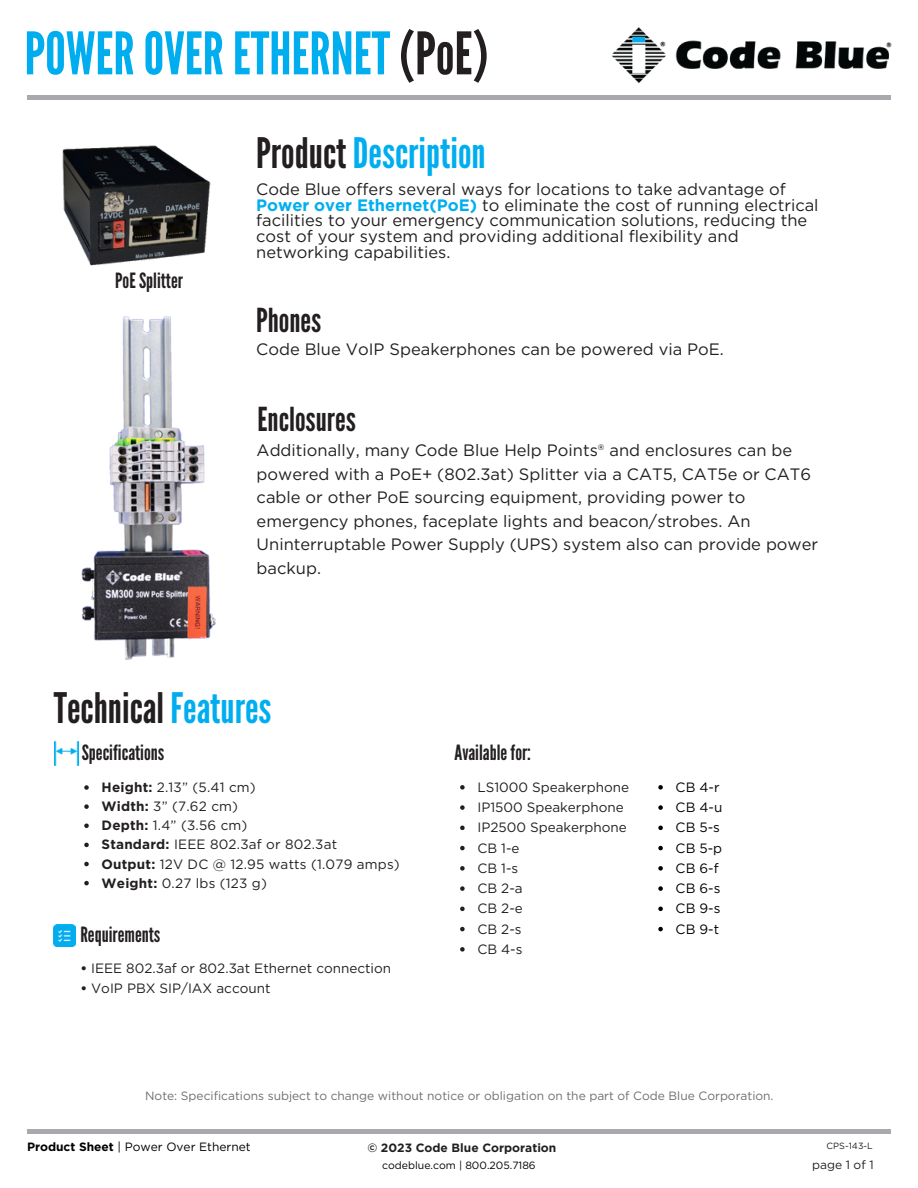
<style>
.page{position:relative;width:918px;height:1188px;background:#fff}
.page>*{position:absolute;margin:0;border:0;box-sizing:border-box;transform-origin:0 0}
.t1{font:58.5px "League Gothic";color:#00aeef}
.t2{font:42px "League Gothic";color:#00aeef}
.t3{font:42px "League Gothic";color:#231f20}
.t4{font:33px "League Gothic";color:#231f20}
.t5{font:21px "League Gothic";color:#231f20}
.t6{font:16.5px/23.7px "Gotham";color:#231f20}
.t7{font:13.5px "Gotham";color:#231f20}
.t8{font:13.5px "Gotham";color:#000}
.t9{font:12px "Gotham";color:#6d6e70}
.t10{font:12px "Gotham";color:#000}
.t11{font:700 12px "Gotham";color:#231f20}
.t12{font:12px "Gotham";color:#231f20}
.t13{font:10.5px "Gotham";color:#000}
.t14{font:9px "Gotham";color:#231f20}
.s1{color:#231f20}
.s2{font-weight:700;color:#00aeef}
.s3{color:#00aeef}
.s4{font-weight:700}
</style>
<div class="page">
<img style="left:612px;top:27px;width:280px;height:57px">
<div style="left:27px;top:95px;width:864px;height:5px;background:#a7a9ac"></div>
<img style="left:62px;top:145px;width:149px;height:121px">
<img style="left:55px;top:741px;width:24px;height:25px">
<img style="left:54px;top:925px;width:21px;height:21px">
<svg style="left:84px;top:785px;width:5px;height:5px"></svg>
<svg style="left:84px;top:804px;width:5px;height:5px"></svg>
<svg style="left:84px;top:824px;width:5px;height:4px"></svg>
<svg style="left:84px;top:843px;width:5px;height:4px"></svg>
<svg style="left:84px;top:862px;width:5px;height:4px"></svg>
<svg style="left:84px;top:881px;width:5px;height:4px"></svg>
<svg style="left:460px;top:785px;width:5px;height:5px"></svg>
<svg style="left:460px;top:805px;width:5px;height:5px"></svg>
<svg style="left:460px;top:826px;width:5px;height:4px"></svg>
<svg style="left:460px;top:846px;width:5px;height:4px"></svg>
<svg style="left:460px;top:866px;width:5px;height:5px"></svg>
<svg style="left:460px;top:886px;width:5px;height:5px"></svg>
<svg style="left:460px;top:907px;width:5px;height:4px"></svg>
<svg style="left:460px;top:927px;width:5px;height:4px"></svg>
<svg style="left:460px;top:947px;width:5px;height:5px"></svg>
<img style="left:81px;top:316px;width:135px;height:344px">
<svg style="left:658px;top:785px;width:5px;height:5px"></svg>
<svg style="left:658px;top:805px;width:5px;height:5px"></svg>
<svg style="left:658px;top:826px;width:5px;height:4px"></svg>
<svg style="left:658px;top:846px;width:5px;height:4px"></svg>
<svg style="left:658px;top:866px;width:5px;height:5px"></svg>
<svg style="left:658px;top:886px;width:5px;height:5px"></svg>
<svg style="left:658px;top:907px;width:5px;height:4px"></svg>
<svg style="left:658px;top:927px;width:5px;height:4px"></svg>
<hr style="left:27px;top:1129px;width:864px;height:4px;background:#a7a9ac">
<p class="t1" style="left:25px;top:20px;width:465px">POWEROVERETHERNET<span class="s1">(PoE)</span></p>
<p class="t2" style="left:256px;top:129px;width:231px"><span class="s1">Product</span>Description</p>
<p class="t5" style="left:115px;top:268px;width:69px">PoESplitter</p>
<p class="t6" style="left:256px;top:181px;width:564px;line-height:15.8px">Code Blue offers several ways for locations to take advantage of <span class="s2">Power over Ethernet(PoE)</span> to eliminate the cost of running electrical facilities to your emergency communication solutions, reducing the cost of your system and providing additional flexibility and networking capabilities.</p>
<p class="t4" style="left:256px;top:301px;width:67px">Phones</p>
<p class="t6" style="left:256px;top:338px;width:469px">Code Blue VoIP Speakerphones can be powered via PoE.</p>
<p class="t4" style="left:257px;top:400px;width:100px">Enclosures</p>
<p class="t6" style="left:257px;top:438px;width:563px">Additionally, many Code Blue Help Points® and enclosures can be powered with a PoE+ (802.3at) Splitter via a CAT5, CAT5e or CAT6 cable or other PoE sourcing equipment, providing power to emergency phones, faceplate lights and beacon/strobes. An Uninterruptable Power Supply (UPS) system also can provide power backup.</p>
<p class="t3" style="left:54px;top:684px;width:219px">Technical <span class="s3">Features</span></p>
<p class="t5" style="left:82px;top:741px;width:84px">Specifications</p>
<p class="t7" style="left:102px;top:779px;width:156px"><span class="s4">Height:</span> 2.13” (5.41 cm)</p>
<p class="t7" style="left:102px;top:798px;width:138px"><span class="s4">Width:</span> 3” (7.62 cm)</p>
<p class="t7" style="left:102px;top:817px;width:147px"><span class="s4">Depth:</span> 1.4” (3.56 cm)</p>
<p class="t7" style="left:102px;top:836px;width:237px"><span class="s4">Standard:</span> IEEE 802.3af or 802.3at</p>
<p class="t7" style="left:102px;top:856px;width:300px"><span class="s4">Output:</span> 12V DC @ 12.95 watts (1.079 amps)</p>
<p class="t7" style="left:102px;top:875px;width:167px"><span class="s4">Weight:</span> 0.27 lbs (123 g)</p>
<p class="t5" style="left:80px;top:923px;width:82px">Requirements</p>
<p class="t7" style="left:80px;top:960px;width:312px"><span class="s4">•</span> IEEE 802.3af or 802.3at Ethernet connection</p>
<p class="t7" style="left:80px;top:980px;width:192px"><span class="s4">•</span> VoIP PBX SIP/IAX account</p>
<p class="t5" style="left:455px;top:741px;width:78px">Availablefor:</p>
<p class="t7" style="left:477px;top:779px;width:153px">LS1000 Speakerphone</p>
<p class="t7" style="left:477px;top:799px;width:148px">IP1500 Speakerphone</p>
<p class="t7" style="left:477px;top:819px;width:151px">IP2500 Speakerphone</p>
<p class="t7" style="left:477px;top:840px;width:44px">CB 1-e</p>
<p class="t7" style="left:477px;top:860px;width:42px">CB 1-s</p>
<p class="t7" style="left:477px;top:880px;width:47px">CB 2-a</p>
<p class="t7" style="left:477px;top:900px;width:47px">CB 2-e</p>
<p class="t7" style="left:477px;top:921px;width:46px">CB 2-s</p>
<p class="t7" style="left:477px;top:941px;width:47px">CB 4-s</p>
<p class="t8" style="left:676px;top:779px;width:45px">CB 4-r</p>
<p class="t8" style="left:676px;top:799px;width:48px">CB 4-u</p>
<p class="t8" style="left:676px;top:819px;width:46px">CB 5-s</p>
<p class="t8" style="left:676px;top:840px;width:48px">CB 5-p</p>
<p class="t8" style="left:676px;top:860px;width:45px">CB 6-f</p>
<p class="t8" style="left:676px;top:880px;width:46px">CB 6-s</p>
<p class="t8" style="left:676px;top:900px;width:46px">CB 9-s</p>
<p class="t8" style="left:676px;top:921px;width:45px">CB 9-t</p>
<p class="t9" style="left:145px;top:1089px;width:630px">Note: Specifications subject to change without notice or obligation on the part of Code Blue Corporation.</p>
<p class="t10" style="left:27px;top:1139px;width:225px"><span class="s4">Product Sheet</span> | Power Over Ethernet</p>
<p class="t11" style="left:367px;top:1141px;width:191px">© 2023 Code Blue Corporation</p>
<p class="t14" style="left:827px;top:1141px;width:48px">CPS-143-L</p>
<p class="t13" style="left:382px;top:1159px;width:155px">codeblue.com | 800.205.7186</p>
<p class="t12" style="left:812px;top:1157px;width:63px">page 1 of 1</p>
</div>
